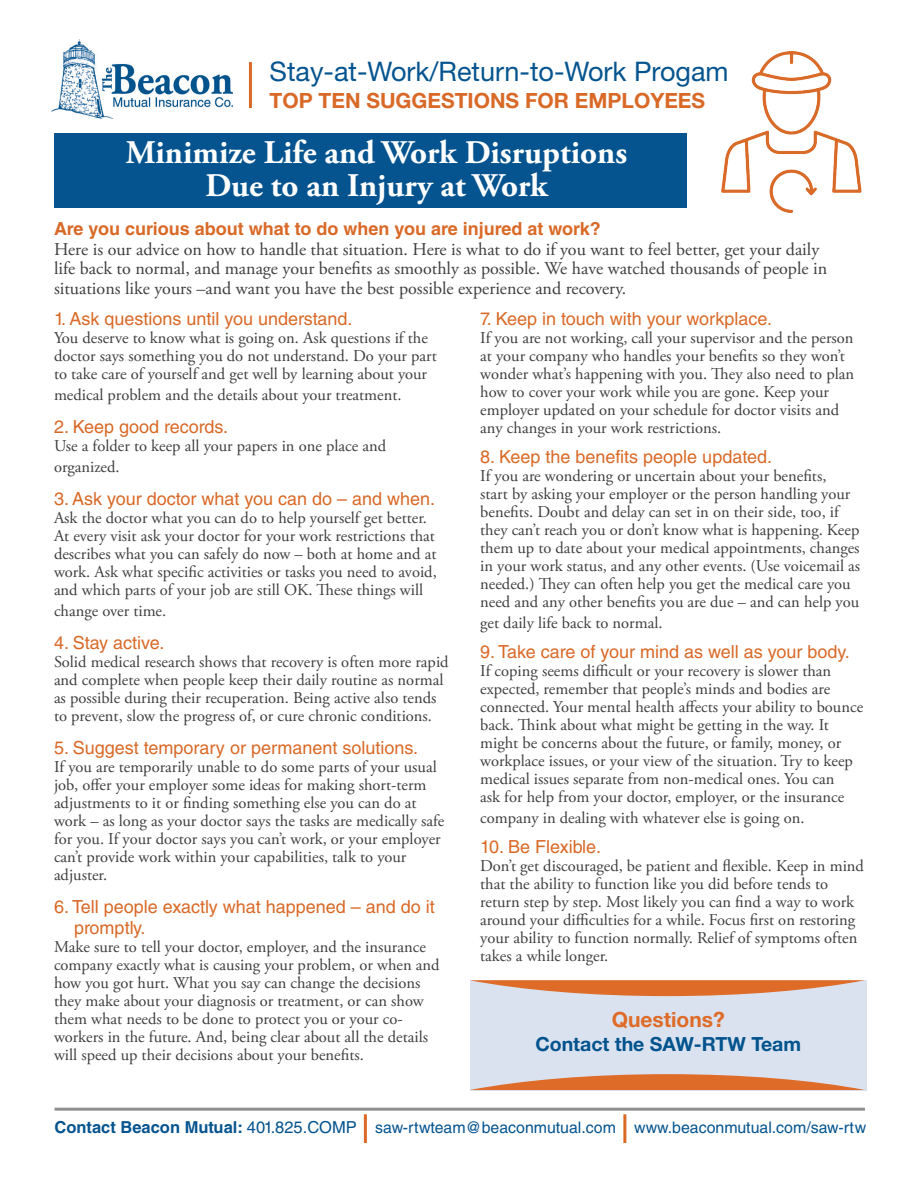
<style>
.page{position:relative;width:918px;height:1188px;background:#fff}
.page>*{position:absolute;margin:0;border:0;box-sizing:border-box;transform-origin:0 0}
.t1{font:700 33px/33px "Adobe Garamond Pro";color:#fff;text-align:center}
.t2{font:27px "Helvetica Neue LT Std";color:#05548f}
.t3{font:700 21px "Helvetica Neue LT Std";color:#d96927}
.t4{font:700 21px "Helvetica Neue LT Std";color:#de6b27}
.t5{font:700 19.5px "Helvetica Neue LT Std";color:#00538d}
.t6{font:18px/21px "Helvetica LT Std";color:#d96927}
.t7{font:18px/19.5px "Adobe Garamond Pro";color:#3e3e3f}
.t8{font:700 18px "Helvetica LT Std";color:#d96927}
.t9{font:16.5px/18px "Adobe Garamond Pro";color:#3e3e3f}
.t10{font:15.9px "Helvetica LT Std";color:#05548f}
.s1{font-weight:700;font-size:16.5px}
.s2{font-size:16.5px}
</style>
<div class="page">
<img style="left:52px;top:40px;width:180px;height:79px">
<hr style="left:249px;top:62px;width:3px;height:46px;background:#d96927">
<div style="left:54px;top:133px;width:633px;height:75px;background:#05548f"></div>
<img style="left:721px;top:52px;width:140px;height:160px">
<div style="left:470px;top:980px;width:397px;height:111px;background:#dbe2ef"></div>
<svg style="left:470px;top:1074px;width:395px;height:16px"></svg>
<svg style="left:470px;top:980px;width:395px;height:16px"></svg>
<hr style="left:55px;top:1108px;width:810px;height:3px;background:#231f20">
<hr style="left:364px;top:1114px;width:3px;height:29px;background:#d96927">
<hr style="left:623px;top:1114px;width:3px;height:29px;background:#d96927">
<p class="t2" style="left:270px;top:55px;width:460px">Stay-at-Work/Return-to-Work Progam</p>
<p class="t3" style="left:270px;top:87px;width:437px">TOP TEN SUGGESTIONS FOR EMPLOYEES</p>
<p class="t1" style="left:126px;top:136px;width:503px">Minimize Life and Work Disruptions<br>Due to an Injury at Work</p>
<p class="t8" style="left:54px;top:218px;width:548px">Are you curious about what to do when you are injured at work?</p>
<p class="t7" style="left:54px;top:240px;width:775px">Here is our advice on how to handle that situation. Here is what to do if you want to feel better, get your daily life back to normal, and manage your benefits as smoothly as possible. We have watched thousands of people in situations like yours –and want you have the best possible experience and recovery.</p>
<p class="t6" style="left:54px;top:308px;width:300px">1. Ask questions until you understand.</p>
<p class="t9" style="left:54px;top:330px;width:384px">You deserve to know what is going on. Ask questions if the doctor says something you do not understand. Do your part to take care of yourself and get well by learning about your</p>
<p class="t9" style="left:54px;top:387px;width:349px">medical problem and the details about your treatment.</p>
<p class="t6" style="left:54px;top:416px;width:176px">2. Keep good records.</p>
<p class="t9" style="left:54px;top:436px;width:334px;line-height:21px">Use a folder to keep all your papers in one place and organized.</p>
<p class="t6" style="left:54px;top:488px;width:383px">3. Ask your doctor what you can do – and when.</p>
<p class="t9" style="left:54px;top:510px;width:384px">Ask the doctor what you can do to help yourself get better.<br>At every visit ask your doctor for your work restrictions that describes what you can safely do now – both at home and at work. Ask what specific activities or tasks you need to avoid, and which parts of your job are still OK. These things will</p>
<p class="t9" style="left:54px;top:603px;width:114px">change over time.</p>
<p class="t6" style="left:54px;top:632px;width:112px">4. Stay active.</p>
<p class="t9" style="left:54px;top:654px;width:396px">Solid medical research shows that recovery is often more rapid and complete when people keep their daily routine as normal as possible during their recuperation. Being active also tends to prevent, slow the progress of, or cure chronic conditions.</p>
<p class="t6" style="left:54px;top:737px;width:366px">5. Suggest temporary or permanent solutions.</p>
<p class="t9" style="left:54px;top:759px;width:392px">If you are temporarily unable to do some parts of your usual job, offer your employer some ideas for making short-term adjustments to it or finding something else you can do at work – as long as your doctor says the tasks are medically safe for you. If your doctor says you can’t work, or your employer can’t provide work within your capabilities, talk to your adjuster.</p>
<p class="t6" style="left:74px;top:896px;width:362px;text-indent:-20px">6. Tell people exactly what happened – and do it promptly.</p>
<p class="t9" style="left:54px;top:939px;width:387px">Make sure to tell your doctor, employer, and the insurance company exactly what is causing your problem, or when and how you got hurt. What you say can change the decisions they make about your diagnosis or treatment, or can show them what needs to be done to protect you or your co&shy;workers in the future. And, being clear about all the details will speed up their decisions about your benefits.</p>
<p class="t6" style="left:480px;top:309px;width:294px">7. Keep in touch with your workplace.</p>
<p class="t9" style="left:480px;top:330px;width:375px">If you are not working, call your supervisor and the person at your company who handles your benefits so they won’t wonder what’s happening with you. They also need to plan how to cover your work while you are gone. Keep your employer updated on your schedule for doctor visits and any changes in your work restrictions.</p>
<p class="t6" style="left:480px;top:447px;width:293px">8. Keep the benefits people updated.</p>
<p class="t9" style="left:480px;top:468px;width:381px">If you are wondering or uncertain about your benefits,<br>start by asking your employer or the person handling your benefits. Doubt and delay can set in on their side, too, if they can’t reach you or don’t know what is happening. Keep them up to date about your medical appointments, changes in your work status, and any other events. (Use voicemail as needed.) They can often help you get the medical care you need and any other benefits you are due – and can help you</p>
<p class="t9" style="left:480px;top:615px;width:184px">get daily life back to normal.</p>
<p class="t6" style="left:480px;top:642px;width:371px">9. Take care of your mind as well as your body.</p>
<p class="t9" style="left:480px;top:663px;width:384px">If coping seems difficult or your recovery is slower than expected, remember that people’s minds and bodies are connected. Your mental health affects your ability to bounce back. Think about what might be getting in the way. It might be concerns about the future, or family, money, or workplace issues, or your view of the situation. Try to keep medical issues separate from non-medical ones. You can<br>ask for help from your doctor, employer, or the insurance</p>
<p class="t9" style="left:480px;top:810px;width:326px">company in dealing with whatever else is going on.</p>
<p class="t6" style="left:480px;top:837px;width:122px">10. Be Flexible.</p>
<p class="t9" style="left:480px;top:858px;width:385px">Don’t get discouraged, be patient and flexible. Keep in mind that the ability to function like you did before tends to return step by step. Most likely you can find a way to work around your difficulties for a while. Focus first on restoring your ability to function normally. Relief of symptoms often takes a while longer.</p>
<p class="t4" style="left:612px;top:1007px;width:115px">Questions?</p>
<p class="t5" style="left:535px;top:1032px;width:267px">Contact the SAW-RTW Team</p>
<p class="t10" style="left:55px;top:1118px;width:813px"><span class="s1">Contact Beacon Mutual:</span> <span class="s2">401.825.COMP</span> saw-rtwteam@beaconmutual.com www.beaconmutual.com/saw-rtw</p>
</div>
